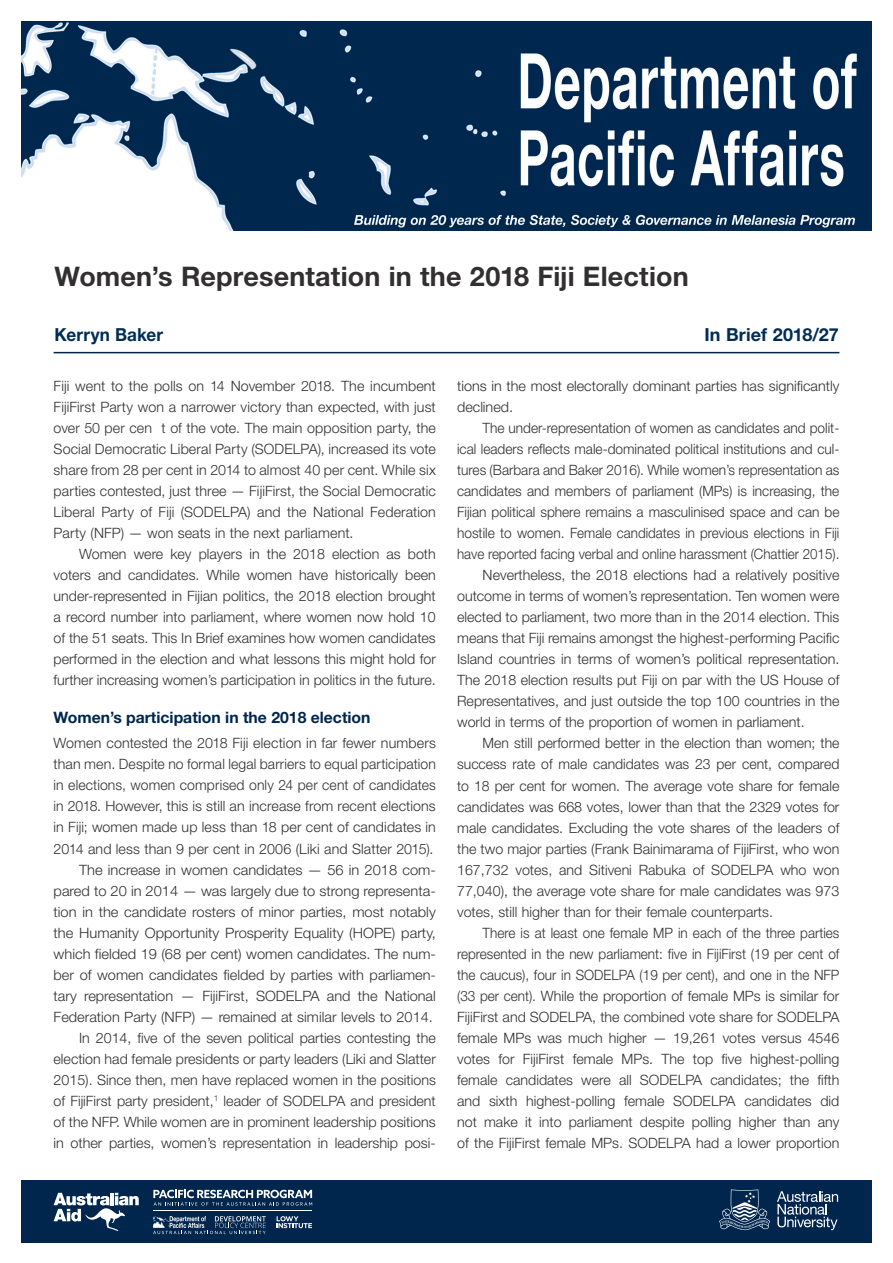
<style>
.page{position:relative;width:893px;height:1263px;background:#fff}
.page>*{position:absolute;margin:0;border:0;box-sizing:border-box;transform-origin:0 0}
.t1{font:700 27px "Helvetica Neue LT Std";letter-spacing:.005em;color:#312f30}
.In_Brief_title{font:700 18px "Helvetica Neue LT Std";letter-spacing:.005em;color:#002d54}
.Author{font:700 18px "Helvetica Neue LT Std";letter-spacing:.005em;color:#002d54;scale:.95 1}
.Heading_1{font:700 15.75px "Helvetica Neue LT Std";color:#00264e}
.PARA_2{font:300 14.25px/21px "Helvetica Neue LT Std";color:#312f30;text-align:justify}
.PARA_1{font:300 14.25px/21px "Helvetica Neue LT Std";letter-spacing:.01em;color:#312f30;text-align:justify}
.PARA_2-2{font:300 14.25px/21px "Helvetica Neue LT Std";color:#312f30;text-align:justify;scale:.95 1}
.PARA_2-3{font:300 14.25px/21px "Helvetica Neue LT Std";color:#312f30;text-align:justify;scale:.96 1}
</style>
<div class="page">
<div style="left:21px;top:1181px;width:851px;height:62px;background:#00264e"></div>
<svg style="left:777px;top:1191px;width:61px;height:39px"></svg>
<svg style="left:719px;top:1189px;width:51px;height:41px"></svg>
<hr style="left:54px;top:352px;width:785px;height:1px;background:#00264e">
<img style="left:21px;top:22px;width:851px;height:208px">
<svg style="left:54px;top:1193px;width:85px;height:38px"></svg>
<svg style="left:277px;top:1216px;width:35px;height:12px"></svg>
<svg style="left:153px;top:1190px;width:159px;height:16px"></svg>
<hr style="left:153px;top:1210px;width:159px;height:1px;background:#fff">
<svg style="left:153px;top:1216px;width:113px;height:18px"></svg>
<p class="t1" style="left:55px;top:260px;width:635px">Women’s Representation in the 2018 Fiji Election</p>
<p class="Author" style="left:55px;top:323px;width:116px">Kerryn Baker</p>
<p class="PARA_1" style="left:54px;top:375px;width:384px">Fiji went to the polls on 14 November 2018. The incumbent FijiFirst Party won a narrower victory than expected, with just over 50 per cen t of the vote. The main opposition party, the Social Democratic Liberal Party (SODELPA), increased its vote share from 28 per cent in 2014 to almost 40 per cent. While six parties contested, just three — FijiFirst, the Social Democratic Liberal Party of Fiji (SODELPA) and the National Federation Party (NFP) — won seats in the next parliament.</p>
<p class="PARA_2" style="left:54px;top:543px;width:384px;text-indent:26px">Women were key players in the 2018 election as both voters and candidates. While women have historically been under-represented in Fijian politics, the 2018 election brought a record number into parliament, where women now hold 10 of the 51 seats. This In Brief examines how women candidates performed in the election and what lessons this might hold for further increasing women’s participation in politics in the future.</p>
<p class="Heading_1" style="left:54px;top:708px;width:318px">Women’s participation in the 2018 election</p>
<p class="PARA_1" style="left:54px;top:732px;width:384px">Women contested the 2018 Fiji election in far fewer numbers than men. Despite no formal legal barriers to equal participation in elections, women comprised only 24 per cent of candidates in 2018. However, this is still an increase from recent elections in Fiji; women made up less than 18 per cent of candidates in 2014 and less than 9 per cent in 2006 (Liki and Slatter 2015).</p>
<p class="PARA_2" style="left:54px;top:859px;width:384px;text-indent:26px">The increase in women candidates — 56 in 2018 com&shy;pared to 20 in 2014 — was largely due to strong representa&shy;tion in the candidate rosters of minor parties, most notably the Humanity Opportunity Prosperity Equality (HOPE) party, which fielded 19 (68 per cent) women candidates. The num&shy;ber of women candidates fielded by parties with parliamen&shy;tary representation — FijiFirst, SODELPA and the National Federation Party (NFP) — remained at similar levels to 2014.</p>
<p class="PARA_2" style="left:54px;top:1027px;width:384px;text-indent:26px">In 2014, five of the seven political parties contesting the election had female presidents or party leaders (Liki and Slatter 2015). Since then, men have replaced women in the positions of FijiFirst party president,<sup>1</sup> leader of SODELPA and president of the NFP. While women are in prominent leadership positions in other parties, women’s representation in leadership posi-</p>
<p class="In_Brief_title" style="left:704px;top:323px;width:136px">In Brief 2018/27</p>
<p class="PARA_2" style="left:457px;top:375px;width:384px">tions in the most electorally dominant parties has significantly declined.</p>
<p class="PARA_2-3" style="left:457px;top:417px;width:400px;text-indent:26px">The under-representation of women as candidates and polit&shy;ical leaders reflects male-dominated political institutions and cul&shy;tures (Barbara and Baker 2016). While women’s representation as candidates and members of parliament (MPs) is increasing, the Fijian political sphere remains a masculinised space and can be hostile to women. Female candidates in previous elections in Fiji have reported facing verbal and online harassment (Chattier 2015).</p>
<p class="PARA_2" style="left:457px;top:564px;width:384px;text-indent:26px">Nevertheless, the 2018 elections had a relatively positive outcome in terms of women’s representation. Ten women were elected to parliament, two more than in the 2014 election. This means that Fiji remains amongst the highest-performing Pacific Island countries in terms of women’s political representation.<br>The 2018 election results put Fiji on par with the US House of Representatives, and just outside the top 100 countries in the world in terms of the proportion of women in parliament.</p>
<p class="PARA_2" style="left:457px;top:732px;width:384px;text-indent:26px">Men still performed better in the election than women; the success rate of male candidates was 23 per cent, compared to 18 per cent for women. The average vote share for female candidates was 668 votes, lower than that the 2329 votes for male candidates. Excluding the vote shares of the leaders of the two major parties (Frank Bainimarama of FijiFirst, who won 167,732 votes, and Sitiveni Rabuka of SODELPA who won 77,040), the average vote share for male candidates was 973 votes, still higher than for their female counterparts.</p>
<p class="PARA_2-2" style="left:457px;top:922px;width:404px;text-indent:26px">There is at least one female MP in each of the three parties represented in the new parliament: five in FijiFirst (19 per cent of the caucus), four in SODELPA (19 per cent), and one in the NFP (33 per cent). While the proportion of female MPs is similar for FijiFirst and SODELPA, the combined vote share for SODELPA female MPs was much higher — 19,261 votes versus 4546 votes for FijiFirst female MPs. The top five highest-polling female candidates were all SODELPA candidates; the fifth and sixth highest-polling female SODELPA candidates did not make it into parliament despite polling higher than any of the FijiFirst female MPs. SODELPA had a lower proportion</p>
</div>
